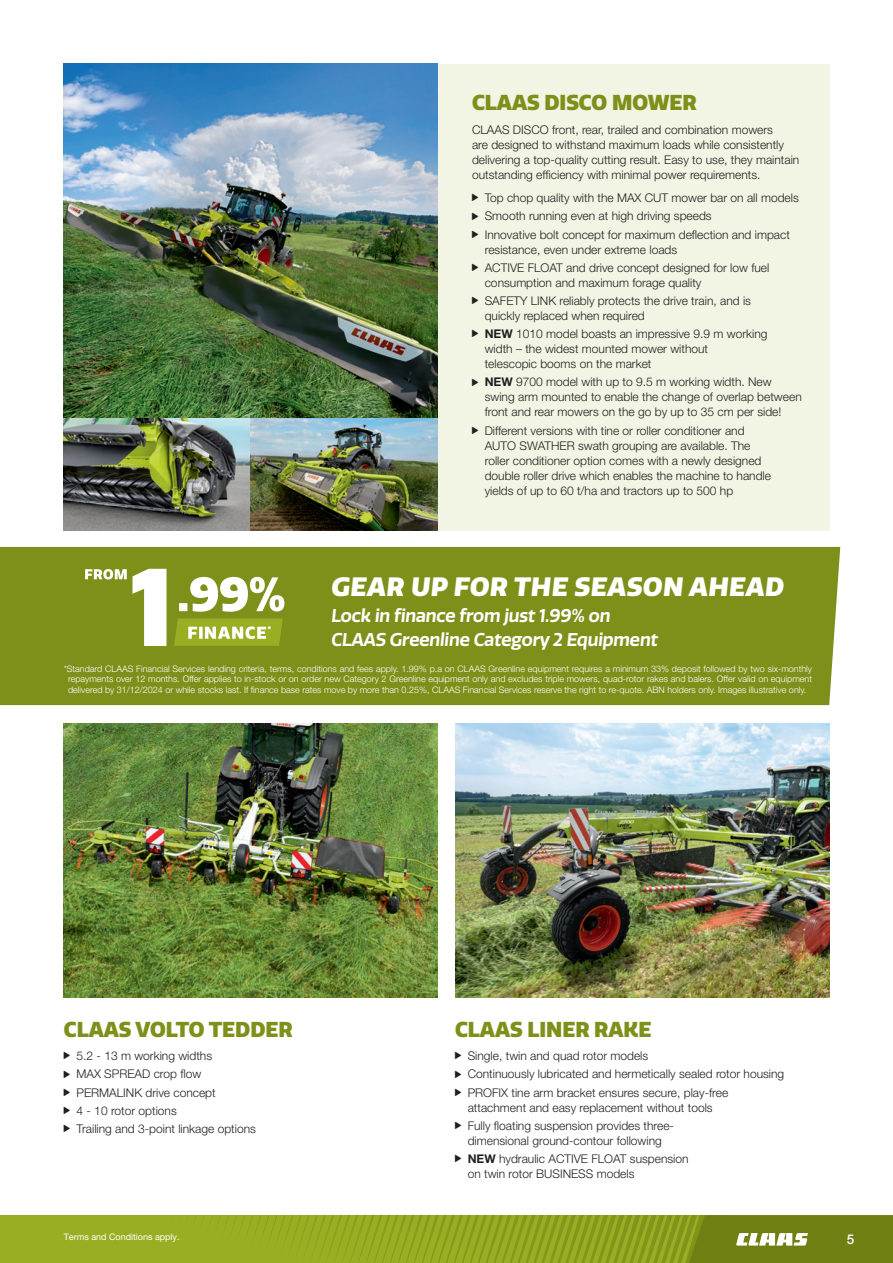
<style>
.page{position:relative;width:893px;height:1263px;background:#fff}
.page>*{position:absolute;margin:0;border:0;box-sizing:border-box;transform-origin:0 0}
.t1{font:900 25.8px "Quatro";color:#fff}
.t2{font:900 21px "Quatro";color:#7e901a}
.t3{font:600 18px/24px "Quatro";color:#fff}
.t4{font:500 13.5px "Helvetica Neue LT Pro";color:#fff}
.t5{font:300 12px/18.1px "Helvetica Neue LT Pro";color:#231f20}
.t6{font:300 9px/10.5px "Helvetica Neue LT Pro";color:#fff;text-align:center}
.t7{font:9px "Helvetica Neue LT Pro";color:#fff}
.s1{font-weight:700}
</style>
<div class="page">
<div style="left:0;top:1215px;width:893px;height:48px;background:#9bae23"></div>
<svg style="left:212px;top:1215px;width:681px;height:48px"></svg>
<div style="left:1px;top:547px;width:839px;height:158px;background:#7e901a"></div>
<svg style="left:0;top:0;width:1px;height:1212px"></svg>
<div style="left:438px;top:64px;width:391px;height:466px;background:#f2f4e4"></div>
<img style="left:64px;top:723px;width:374px;height:275px">
<img style="left:455px;top:723px;width:374px;height:275px">
<img style="left:64px;top:64px;width:374px;height:466px">
<svg style="left:174px;top:618px;width:109px;height:28px"></svg>
<svg style="left:179px;top:577px;width:105px;height:35px"></svg>
<svg style="left:85px;top:569px;width:81px;height:77px"></svg>
<h2 class="t2" style="left:472px;top:90px;width:226px">CLAAS DISCO MOWER</h2>
<p class="t5" style="left:472px;top:122px;width:329px;line-height:15px">CLAAS DISCO front, rear, trailed and combination mowers<br>are designed to withstand maximum loads while consistently delivering a top-quality cutting result. Easy to use, they maintain outstanding efficiency with minimal power requirements.</p>
<p class="t5" style="left:485px;top:189px;width:316px">Top chop quality with the MAX CUT mower bar on all models<br>Smooth running even at high driving speeds<br>Innovative bolt concept for maximum deflection and impact</p>
<p class="t5" style="left:485px;top:240px;width:286px">resistance, even under extreme loads<br>ACTIVE FLOAT and drive concept designed for low fuel</p>
<p class="t5" style="left:485px;top:273px;width:268px">consumption and maximum forage quality<br>SAFETY LINK reliably protects the drive train, and is</p>
<p class="t5" style="left:485px;top:306px;width:284px">quickly replaced when required<br><span class="s1">NEW</span> 1010 model boasts an impressive 9.9 m working</p>
<p class="t5" style="left:485px;top:341px;width:225px;line-height:15px">width – the widest mounted mower without telescopic booms on the market</p>
<p class="t5" style="left:485px;top:374px;width:318px;line-height:15px"><span class="s1">NEW</span> 9700 model with up to 9.5 m working width. New swing arm mounted to enable the change of overlap between front and rear mowers on the go by up to 35 cm per side!</p>
<p class="t5" style="left:485px;top:422px;width:288px;line-height:15px">Different versions with tine or roller conditioner and AUTO SWATHER swath grouping are available. The roller conditioner option comes with a newly designed double roller drive which enables the machine to handle yields of up to 60 t/ha and tractors up to 500 hp</p>
<h1 class="t1" style="left:331px;top:571px;width:457px">GEAR UP FOR THE SEASON AHEAD</h1>
<h3 class="t3" style="left:331px;top:604px;width:330px">Lock in finance from just 1.99% on<br>CLAAS Greenline Category 2 Equipment</h3>
<p class="t6" style="left:64px;top:663px;width:750px">*Standard CLAAS Financial Services lending criteria, terms, conditions and fees apply. 1.99% p.a on CLAAS Greenline equipment requires a minimum 33% deposit followed by two six-monthly repayments over 12 months. Offer applies to in-stock or on order new Category 2 Greenline equipment only and excludes triple mowers, quad-rotor rakes and balers. Offer valid on equipment delivered by 31/12/2024 or while stocks last. If finance base rates move by more than 0.25%, CLAAS Financial Services reserve the right to re-quote. ABN holders only. Images illustrative only.</p>
<h2 class="t2" style="left:64px;top:1016px;width:230px">CLAAS VOLTO TEDDER</h2>
<p class="t5" style="left:77px;top:1046px;width:181px">5.2 - 13 m working widths<br>MAX SPREAD crop flow<br>PERMALINK drive concept<br>4 - 10 rotor options<br>Trailing and 3-point linkage options</p>
<p class="t7" style="left:64px;top:1232px;width:117px">Terms and Conditions apply.</p>
<h2 class="t2" style="left:455px;top:1016px;width:198px">CLAAS LINER RAKE</h2>
<p class="t5" style="left:468px;top:1046px;width:318px">Single, twin and quad rotor models<br>Continuously lubricated and hermetically sealed rotor housing<br>PROFIX tine arm bracket ensures secure, play-free</p>
<p class="t5" style="left:468px;top:1098px;width:246px">attachment and easy replacement without tools<br>Fully floating suspension provides three-</p>
<p class="t5" style="left:468px;top:1131px;width:222px">dimensional ground-contour following<br><span class="s1">NEW</span> hydraulic ACTIVE FLOAT suspension</p>
<p class="t5" style="left:468px;top:1164px;width:168px">on twin rotor BUSINESS models</p>
<p class="t4" style="left:847px;top:1231px;width:9px">5</p>
</div>
